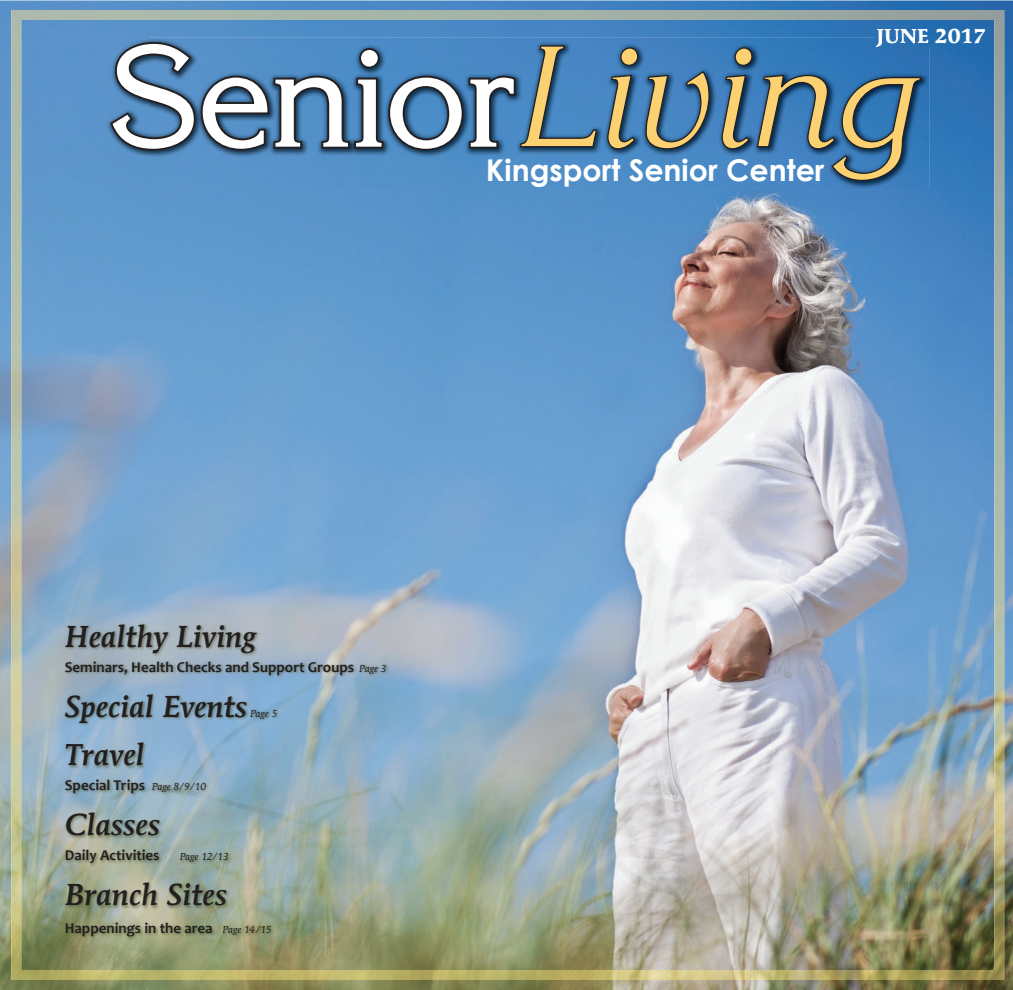
<style>
.page{position:relative;width:1013px;height:990px;background:#fff}
.page>*{position:absolute;margin:0;border:0;box-sizing:border-box;transform-origin:0 0}
.t1{font:141px "Korinna";letter-spacing:-.015em;color:#fff}
.t2{font:italic 500 30px "Mendoza Roman";color:#231f20}
.t3{font:700 30px "Century Gothic";color:#fff}
.t4{font:700 20px "Mendoza Roman";color:#fff}
.t5{font:700 15px "Candara";color:#231f20}
.t6{font:italic 10px "Mendoza Roman";letter-spacing:-.015em;color:#231f20}
.s1{font-style:italic;color:#fcd172}
.s2{font-family:"Mendoza Roman";font-weight:400;font-style:italic;font-size:10px}
</style>
<div class="page">
<img style="left:0;top:0;width:1012px;height:990px">
<img style="left:11px;top:10px;width:993px;height:44px">
<img style="left:961px;top:54px;width:43px;height:926px">
<img style="left:11px;top:54px;width:43px;height:926px">
<img style="left:54px;top:970px;width:907px;height:10px">
<img style="left:106px;top:38px;width:823px;height:151px">
<img style="left:875px;top:38px;width:54px;height:9px">
<svg style="left:107px;top:40px;width:491px;height:113px;background:#38648d"></svg>
<svg style="left:606px;top:47px;width:33px;height:103px;background:#2a5882"></svg>
<svg style="left:645px;top:70px;width:65px;height:80px;background:#2c5a87"></svg>
<svg style="left:721px;top:47px;width:201px;height:135px;background:#2a6094"></svg>
<img style="left:64px;top:623px;width:325px;height:317px">
<h3 class="t4" style="left:876px;top:23px;width:111px">JUNE 2017</h3>
<h1 class="t1" style="left:109px;top:8px;width:804px">Senior<span class="s1">Living</span></h1>
<h2 class="t3" style="left:486px;top:151px;width:340px">Kingsport Senior Center</h2>
<h2 class="t2" style="left:65px;top:618px;width:193px">Healthy Living</h2>
<p class="t5" style="left:65px;top:657px;width:323px">Seminars, Health Checks and Support Groups <span class="s2">Page 3</span></p>
<h2 class="t2" style="left:65px;top:688px;width:184px">Special Events</h2>
<p class="t6" style="left:250px;top:707px;width:29px">Page 5</p>
<h2 class="t2" style="left:65px;top:737px;width:81px">Travel</h2>
<p class="t5" style="left:65px;top:776px;width:143px">Special Trips <span class="s2">Page 8/9/10</span></p>
<h2 class="t2" style="left:65px;top:807px;width:97px">Classes</h2>
<p class="t5" style="left:65px;top:846px;width:96px">Daily Activities</p>
<p class="t6" style="left:180px;top:851px;width:51px">Page 12/13</p>
<h2 class="t2" style="left:65px;top:877px;width:164px">Branch Sites</h2>
<p class="t5" style="left:65px;top:919px;width:208px">Happenings in the area <span class="s2">Page 14/15</span></p>
</div>
